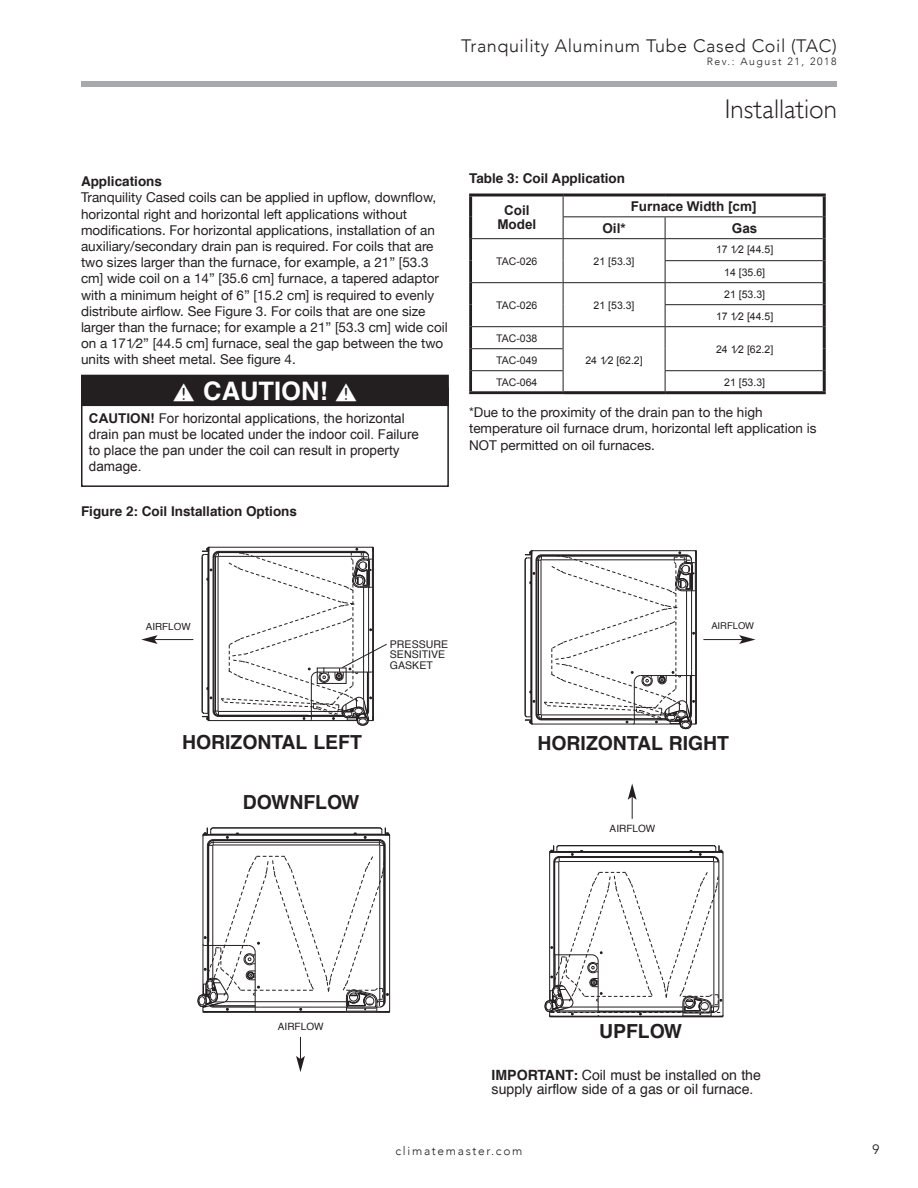
<style>
.page{position:relative;width:918px;height:1188px;background:#fff}
.page>*{position:absolute;margin:0;border:0;box-sizing:border-box;transform-origin:0 0}
.t1{font:300 27px "Gill Sans";color:#231f20}
.t2{font:700 25.5px "Helvetica";color:#fff}
.t3{font:700 19.35px "Helvetica";color:#231f20}
.t4{font:300 18px "Avenir";letter-spacing:.03em;color:#231f20}
.t5{font:700 15.9px "Helvetica";color:#231f20}
.t6{font:14.1px/14.1px "Helvetica";color:#231f20}
.t7{font:13.5px/16.2px "Helvetica Neue";color:#231f20}
.t8{font:13.5px/16.2px "Arial";color:#231f20}
.t9{font:700 13.5px "Helvetica";color:#231f20}
.t10{font:700 13.5px/13.5px "Arial";color:#231f20;text-align:center}
.t11{font:13.5px "Avenir";color:#231f20}
.t12{font:300 12px "Avenir";letter-spacing:.14em;color:#231f20}
.t13{font:10.65px/10.6px "Helvetica";color:#231f20}
.t14{font:10.5px/22px "Arial";color:#231f20;text-align:center}
.t15{font:300 10.5px "Avenir";letter-spacing:.15em;color:#231f20}
.t16{font:10.05px "Helvetica";color:#231f20}
.t17{font:9.75px "Helvetica";color:#231f20}
.t18{font:9.45px "Helvetica";color:#231f20}
.s1{font-weight:700}
</style>
<div class="page">
<div style="left:81px;top:81px;width:756px;height:6px;background:#a8a9ad"></div>
<div style="left:81px;top:387px;width:368px;height:100px;border:2px solid #231f20"></div>
<div style="left:82px;top:375px;width:366px;height:30px;background:#231f20"></div>
<div style="left:81px;top:375px;width:368px;height:31px;border:2px solid #231f20"></div>
<hr style="left:557px;top:851px;width:159px;height:1px;background:#231f20">
<hr style="left:549px;top:852px;width:1px;height:149px;background:#231f20">
<hr style="left:553px;top:862px;width:1px;height:126px;background:#231f20">
<hr style="left:554px;top:862px;width:1px;height:93px;background:#231f20">
<hr style="left:558px;top:862px;width:1px;height:123px;background:#231f20">
<hr style="left:714px;top:862px;width:1px;height:145px;background:#231f20">
<hr style="left:719px;top:862px;width:1px;height:145px;background:#231f20">
<hr style="left:723px;top:852px;width:1px;height:164px;background:#231f20">
<hr style="left:559px;top:861px;width:155px;height:1px;background:#231f20">
<hr style="left:559px;top:857px;width:155px;height:1px;background:#231f20">
<hr style="left:559px;top:856px;width:155px;height:1px;background:#231f20">
<hr style="left:557px;top:852px;width:158px;height:1px;background:#231f20">
<hr style="left:559px;top:845px;width:155px;height:1px;background:#231f20">
<svg style="left:549px;top:845px;width:11px;height:18px"></svg>
<svg style="left:713px;top:845px;width:11px;height:18px"></svg>
<svg style="left:544px;top:871px;width:180px;height:147px"></svg>
<svg style="left:524px;top:550px;width:173px;height:179px"></svg>
<hr style="left:154px;top:639px;width:39px;height:1px;background:#231f20">
<svg style="left:141px;top:635px;width:17px;height:9px"></svg>
<hr style="left:703px;top:639px;width:39px;height:1px;background:#231f20">
<svg style="left:739px;top:635px;width:17px;height:9px"></svg>
<svg style="left:628px;top:783px;width:9px;height:36px"></svg>
<hr style="left:213px;top:842px;width:166px;height:1px;background:#231f20">
<hr style="left:213px;top:828px;width:167px;height:1px;background:#231f20">
<hr style="left:203px;top:835px;width:1px;height:160px;background:#231f20">
<hr style="left:207px;top:845px;width:1px;height:136px;background:#231f20">
<hr style="left:208px;top:845px;width:1px;height:100px;background:#231f20">
<hr style="left:212px;top:845px;width:1px;height:133px;background:#231f20">
<hr style="left:379px;top:845px;width:1px;height:156px;background:#231f20">
<hr style="left:384px;top:845px;width:1px;height:156px;background:#231f20">
<hr style="left:385px;top:845px;width:1px;height:156px;background:#231f20">
<hr style="left:389px;top:835px;width:1px;height:177px;background:#231f20">
<hr style="left:213px;top:845px;width:166px;height:1px;background:#231f20">
<hr style="left:213px;top:840px;width:166px;height:1px;background:#231f20">
<hr style="left:213px;top:839px;width:166px;height:1px;background:#231f20">
<hr style="left:204px;top:835px;width:185px;height:1px;background:#231f20">
<hr style="left:212px;top:834px;width:169px;height:1px;background:#231f20">
<hr style="left:213px;top:827px;width:167px;height:1px;background:#231f20">
<svg style="left:202px;top:827px;width:12px;height:20px"></svg>
<svg style="left:379px;top:827px;width:11px;height:20px"></svg>
<svg style="left:197px;top:856px;width:193px;height:157px"></svg>
<svg style="left:296px;top:1037px;width:9px;height:35px"></svg>
<svg style="left:202px;top:547px;width:185px;height:179px"></svg>
<hr style="left:469px;top:194px;width:94px;height:2px;background:#231f20">
<hr style="left:469px;top:196px;width:3px;height:21px;background:#231f20">
<hr style="left:563px;top:194px;width:102px;height:2px;background:#231f20">
<hr style="left:665px;top:194px;width:161px;height:2px;background:#231f20">
<hr style="left:823px;top:196px;width:3px;height:21px;background:#231f20">
<hr style="left:469px;top:217px;width:3px;height:21px;background:#231f20">
<hr style="left:823px;top:217px;width:3px;height:22px;background:#231f20">
<hr style="left:823px;top:239px;width:3px;height:22px;background:#231f20">
<hr style="left:823px;top:261px;width:3px;height:22px;background:#231f20">
<hr style="left:823px;top:283px;width:3px;height:22px;background:#231f20">
<hr style="left:823px;top:305px;width:3px;height:22px;background:#231f20">
<hr style="left:823px;top:327px;width:3px;height:22px;background:#231f20">
<hr style="left:823px;top:349px;width:3px;height:22px;background:#231f20">
<hr style="left:823px;top:371px;width:3px;height:20px;background:#231f20">
<hr style="left:563px;top:391px;width:102px;height:3px;background:#231f20">
<hr style="left:665px;top:391px;width:161px;height:3px;background:#231f20">
<hr style="left:469px;top:239px;width:3px;height:22px;background:#231f20">
<hr style="left:469px;top:261px;width:3px;height:22px;background:#231f20">
<hr style="left:469px;top:283px;width:3px;height:22px;background:#231f20">
<hr style="left:469px;top:305px;width:3px;height:22px;background:#231f20">
<hr style="left:469px;top:327px;width:3px;height:22px;background:#231f20">
<hr style="left:469px;top:349px;width:3px;height:22px;background:#231f20">
<hr style="left:469px;top:371px;width:3px;height:20px;background:#231f20">
<hr style="left:469px;top:391px;width:94px;height:3px;background:#231f20">
<hr style="left:563px;top:216px;width:102px;height:1px;background:#231f20">
<hr style="left:665px;top:216px;width:158px;height:1px;background:#231f20">
<hr style="left:563px;top:238px;width:102px;height:1px;background:#231f20">
<hr style="left:665px;top:238px;width:158px;height:1px;background:#231f20">
<hr style="left:665px;top:260px;width:158px;height:1px;background:#231f20">
<hr style="left:563px;top:282px;width:102px;height:1px;background:#231f20">
<hr style="left:665px;top:282px;width:158px;height:1px;background:#231f20">
<hr style="left:665px;top:304px;width:158px;height:1px;background:#231f20">
<hr style="left:563px;top:326px;width:102px;height:1px;background:#231f20">
<hr style="left:665px;top:326px;width:158px;height:1px;background:#231f20">
<svg style="left:563px;top:196px;width:1px;height:195px"></svg>
<hr style="left:665px;top:370px;width:158px;height:1px;background:#231f20">
<svg style="left:665px;top:217px;width:1px;height:174px"></svg>
<hr style="left:469px;top:238px;width:94px;height:1px;background:#231f20">
<hr style="left:472px;top:282px;width:91px;height:1px;background:#231f20">
<hr style="left:472px;top:326px;width:91px;height:1px;background:#231f20">
<hr style="left:472px;top:348px;width:91px;height:1px;background:#231f20">
<hr style="left:472px;top:370px;width:91px;height:1px;background:#231f20">
<h3 class="t4" style="left:461px;top:35px;width:377px">Tranquility Aluminum Tube Cased Coil (TAC)</h3>
<p class="t15" style="left:707px;top:55px;width:132px">Rev.: August 21, 2018</p>
<p class="t9" style="left:81px;top:170px;width:83px">Applications</p>
<p class="t7" style="left:81px;top:190px;width:368px">Tranquility Cased coils can be applied in upflow, downflow, horizontal right and horizontal left applications without modifications. For horizontal applications, installation of an auxiliary/secondary drain pan is required. For coils that are two sizes larger than the furnace, for example, a 21” [53.3 cm] wide coil on a 14” [35.6 cm] furnace, a tapered adaptor with a minimum height of 6” [15.2 cm] is required to evenly distribute airflow. See Figure 3. For coils that are one size larger than the furnace; for example a 21” [53.3 cm] wide coil on a 171⁄2” [44.5 cm] furnace, seal the gap between the two units with sheet metal. See figure 4.</p>
<h2 class="t2" style="left:203px;top:370px;width:126px">CAUTION!</h2>
<p class="t8" style="left:89px;top:410px;width:332px"><span class="s1">CAUTION!</span> For horizontal applications, the horizontal drain pan must be located under the indoor coil. Failure to place the pan under the coil can result in property damage.</p>
<p class="t5" style="left:148px;top:492px;width:75px">FIGURE 3</p>
<p class="t9" style="left:81px;top:501px;width:218px">Figure 2: Coil Installation Options</p>
<p class="t9" style="left:469px;top:168px;width:158px">Table 3: Coil Application</p>
<h1 class="t1" style="left:725px;top:88px;width:114px">Installation</h1>
<p class="t10" style="left:497px;top:204px;width:41px">Coil<br>Model</p>
<p class="t10" style="left:631px;top:200px;width:127px">Furnace Width [cm]</p>
<p class="t10" style="left:602px;top:222px;width:25px">Oil*</p>
<p class="t10" style="left:732px;top:222px;width:27px">Gas</p>
<p class="t14" style="left:496px;top:250px;width:43px">TAC-026</p>
<p class="t14" style="left:594px;top:250px;width:42px">21 [53.3]</p>
<p class="t14" style="left:716px;top:239px;width:59px">17 1⁄2 [44.5]<br>14 [35.6]</p>
<p class="t14" style="left:496px;top:294px;width:43px">TAC-026</p>
<p class="t14" style="left:594px;top:294px;width:42px">21 [53.3]</p>
<p class="t14" style="left:716px;top:283px;width:59px">21 [53.3]<br>17 1⁄2 [44.5]</p>
<p class="t14" style="left:496px;top:327px;width:43px">TAC-038</p>
<p class="t14" style="left:585px;top:349px;width:59px">24 1⁄2 [62.2]</p>
<p class="t14" style="left:716px;top:338px;width:59px">24 1⁄2 [62.2]</p>
<p class="t14" style="left:496px;top:349px;width:43px;text-align:left">TAC-049<br>TAC-064</p>
<p class="t14" style="left:724px;top:371px;width:42px">21 [53.3]</p>
<p class="t7" style="left:469px;top:405px;width:349px">*Due to the proximity of the drain pan to the high temperature oil furnace drum, horizontal left application is<br>NOT permitted on oil furnaces.</p>
<p class="t17" style="left:146px;top:619px;width:46px">AIRFLOW</p>
<p class="t18" style="left:711px;top:618px;width:44px">AIRFLOW</p>
<h3 class="t3" style="left:182px;top:727px;width:181px">HORIZONTAL LEFT</h3>
<h3 class="t3" style="left:243px;top:786px;width:118px">DOWNFLOW</h3>
<p class="t13" style="left:390px;top:639px;width:60px">PRESSURE<br>SENSITIVE<br>GASKET</p>
<h3 class="t3" style="left:537px;top:728px;width:193px">HORIZONTAL RIGHT</h3>
<p class="t16" style="left:610px;top:821px;width:47px">AIRFLOW</p>
<p class="t16" style="left:278px;top:1018px;width:47px">AIRFLOW</p>
<h3 class="t3" style="left:599px;top:1015px;width:85px">UPFLOW</h3>
<p class="t6" style="left:492px;top:1068px;width:271px"><span class="s1">IMPORTANT:</span> Coil must be installed on the supply airflow side of a gas or oil furnace.</p>
<p class="t12" style="left:396px;top:1144px;width:128px">climatemaster.com</p>
<p class="t11" style="left:872px;top:1142px;width:9px">9</p>
</div>
